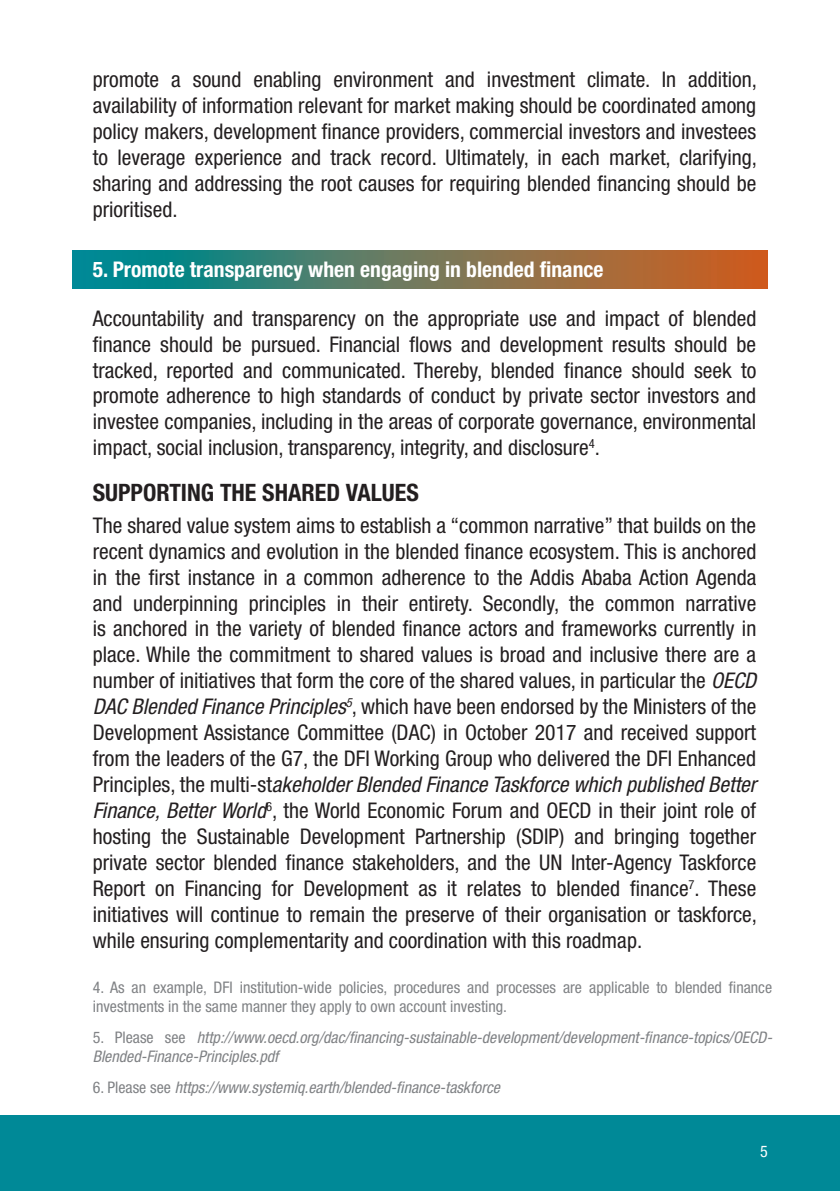
<style>
.page{position:relative;width:840px;height:1191px;background:#fff}
.page>*{position:absolute;margin:0;border:0;box-sizing:border-box;transform-origin:0 0}
.lil_heading{font:700 condensed 24px "Helvetica Neue LT Std";color:#231f20}
.body_copy{font:condensed 21.6px/26px "Helvetica Neue LT Std";color:#231f20;text-align:justify}
.body_copy-2{font:700 condensed 21.6px "Helvetica Neue LT Std";color:#fff}
.foor{font:italic condensed 16px/19.2px "Helvetica Neue LT Std";color:#808285}
.foor-2{font:condensed 16px/19.2px "Helvetica Neue LT Std";color:#808285}
.t1{font:condensed 16px "Helvetica Neue LT Std";color:#fff}
.s1{font-style:italic}
.s2{font-style:normal}
</style>
<div class="page">
<div style="left:0;top:1115px;width:839px;height:76px;background:#008997"></div>
<svg style="left:72px;top:251px;width:695px;height:37px;background:#68765b"></svg>
<p class="body_copy" style="left:93px;top:67px;width:665px">promote a sound enabling environment and investment climate. In addition, availability of information relevant for market making should be coordinated among policy makers, development finance providers, commercial investors and investees to leverage experience and track record. Ultimately, in each market, clarifying, sharing and addressing the root causes for requiring blended financing should be prioritised.</p>
<p class="body_copy-2" style="left:93px;top:256px;width:512px">5. Promote transparency when engaging in blended finance</p>
<p class="body_copy" style="left:93px;top:305px;width:664px">Accountability and transparency on the appropriate use and impact of blended finance should be pursued. Financial flows and development results should be tracked, reported and communicated. Thereby, blended finance should seek to promote adherence to high standards of conduct by private sector investors and investee companies, including in the areas of corporate governance, environmental impact, social inclusion, transparency, integrity, and disclosure<sup>4</sup>.</p>
<p class="lil_heading" style="left:93px;top:478px;width:327px">SUPPORTING THE SHARED VALUES</p>
<p class="body_copy" style="left:93px;top:512px;width:665px">The shared value system aims to establish a “common narrative” that builds on the recent dynamics and evolution in the blended finance ecosystem. This is anchored in the first instance in a common adherence to the Addis Ababa Action Agenda and underpinning principles in their entirety. Secondly, the common narrative is anchored in the variety of blended finance actors and frameworks currently in place. While the commitment to shared values is broad and inclusive there are a number of initiatives that form the core of the shared values, in particular the <span class="s1">OECD DAC Blended Finance Principles</span><sup>5</sup>, which have been endorsed by the Ministers of the Development Assistance Committee (DAC) in October 2017 and received support from the leaders of the G7, the DFI Working Group who delivered the DFI Enhanced Principles, the multi-st<span class="s1">akeholder Blended Finance Taskforce which published Better Finance, Better World</span><sup>6</sup>, the World Economic Forum and OECD in their joint role of hosting the Sustainable Development Partnership (SDIP) and bringing together private sector blended finance stakeholders, and the UN Inter-Agency Taskforce Report on Financing for Development as it relates to blended finance<sup>7</sup>. These initiatives will continue to remain the preserve of their organisation or taskforce, while ensuring complementarity and coordination with this roadmap.</p>
<p class="foor-2" style="left:93px;top:977px;width:680px">4. As an example, DFI institution-wide policies, procedures and processes are applicable to blended finance investments in the same manner they apply to own account investing.</p>
<p class="foor" style="left:93px;top:1028px;width:680px"><span class="s2">5. Please see</span> http://www.oecd.org/dac/financing-sustainable-development/development-finance-topics/OECD-<br>Blended-Finance-Principles.pdf</p>
<p class="foor" style="left:93px;top:1077px;width:408px"><span class="s2">6. Please see</span> https://www.systemiq.earth/blended-finance-taskforce</p>
<p class="t1" style="left:759px;top:1142px;width:9px">5</p>
</div>
